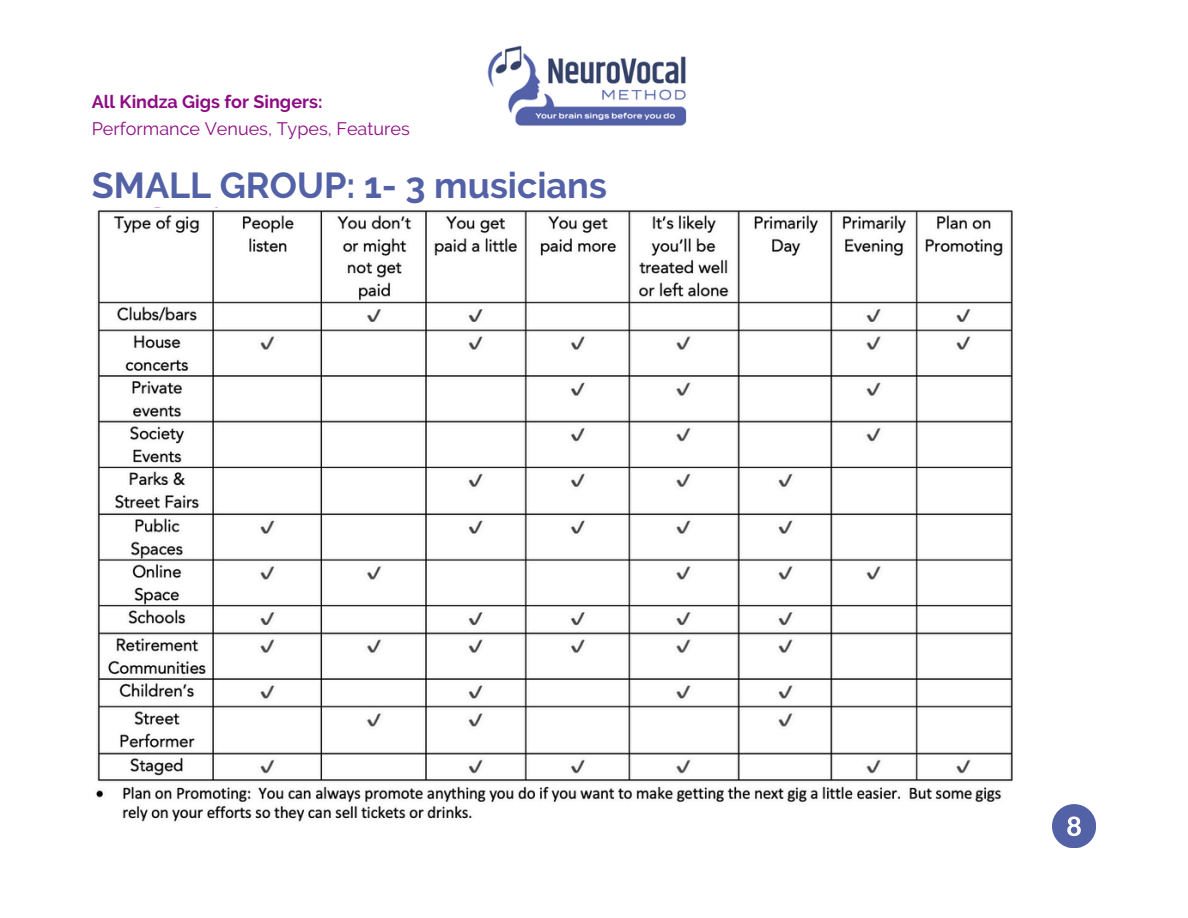
<style>
.page{position:relative;width:1188px;height:918px;background:#fff}
.page>*{position:absolute;margin:0;border:0;box-sizing:border-box;transform-origin:0 0}
.t1{font:700 36px "Raleway";color:#5361a6}
.t2{font:18px "Raleway";color:#8d0c84}
.t3{font:700 18px "Raleway";color:#8d0c84}
</style>
<div class="page">
<div style="left:1052px;top:804px;width:44px;height:44px;background:#5361a6;border-radius:50%"></div>
<svg style="left:1067px;top:816px;width:14px;height:20px"></svg>
<img style="left:96px;top:207px;width:917px;height:615px">
<img style="left:487px;top:45px;width:200px;height:81px">
<p class="t3" style="left:92px;top:91px;width:232px">All Kindza Gigs for Singers:</p>
<p class="t2" style="left:92px;top:118px;width:320px">Performance Venues, Types, Features</p>
<h1 class="t1" style="left:92px;top:164px;width:517px">SMALL GROUP: 1- 3 musicians</h1>
</div>
